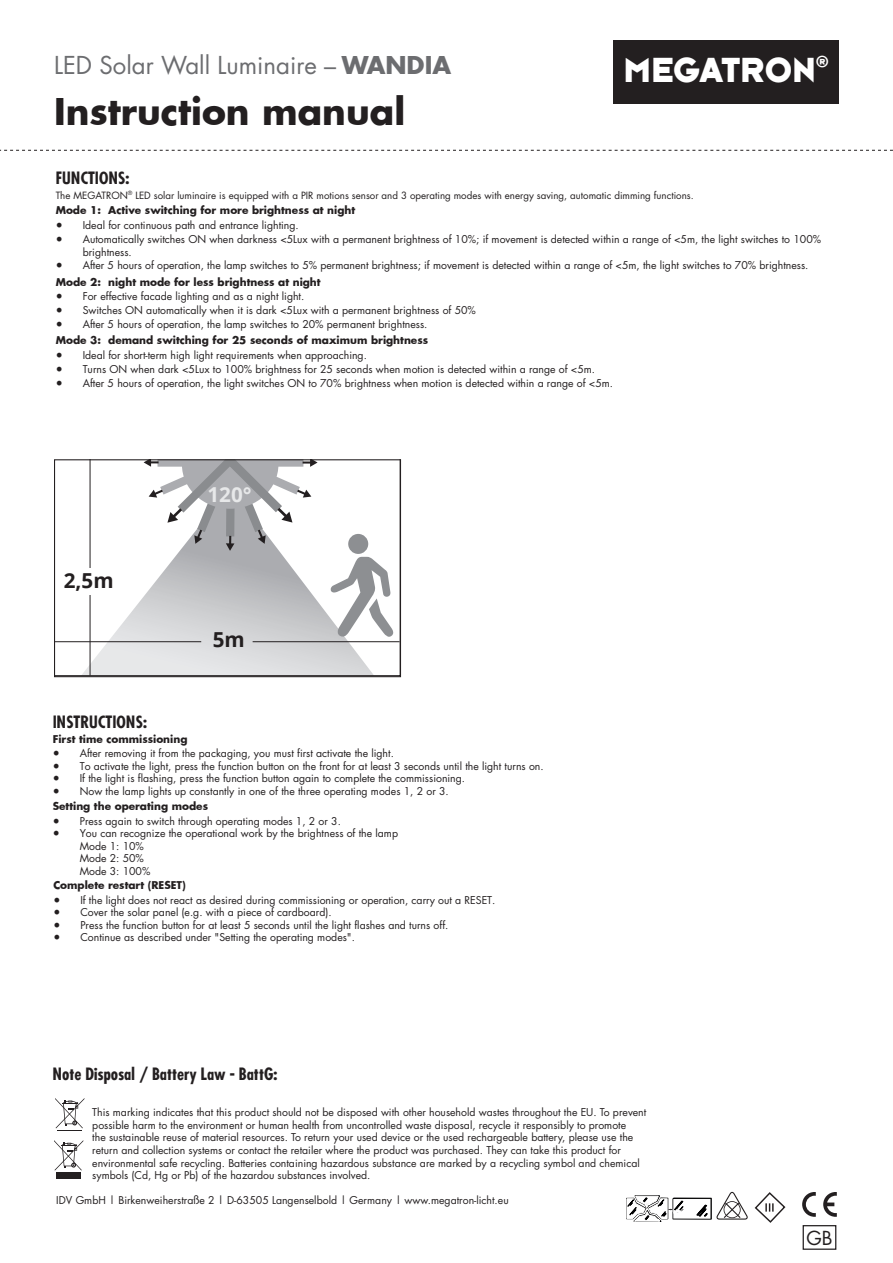
<style>
.page{position:relative;width:893px;height:1263px;background:#fff}
.page>*{position:absolute;margin:0;border:0;box-sizing:border-box;transform-origin:0 0}
.t1{font:700 36px "Futura";color:#231f20}
.t2{font:36px "Typeface Six";color:#fff}
.t3{font:24px "Futura";color:#6c6d70}
.t4{font:700 20.7px "Open Sans";color:#231f20}
.t5{font:700 20.7px "Open Sans";color:#e7e8e9}
.t6{font:18.75px "Futura";color:#231f20}
.t7{font:700 condensed 16.5px "Futura";color:#231f20}
.t8{font:10.5px/12.6px "Futura";color:#231f20}
.t9{font:700 10.5px "Futura";color:#231f20}
.t10{font:9.75px "Futura";color:#231f20}
.s1{font-weight:700}
.s2{font-family:"Minion Pro";font-size:18px}
</style>
<div class="page">
<svg style="left:0;top:150px;width:893px;height:1px"></svg>
<div style="left:614px;top:40px;width:225px;height:64px;background:#231f20"></div>
<svg style="left:802px;top:1192px;width:14px;height:25px"></svg>
<svg style="left:823px;top:1192px;width:14px;height:25px"></svg>
<div style="left:803px;top:1225px;width:33px;height:25px;border:1px solid #231f20"></div>
<svg style="left:755px;top:1192px;width:30px;height:30px"></svg>
<svg style="left:55px;top:1098px;width:29px;height:30px"></svg>
<svg style="left:54px;top:1140px;width:29px;height:30px"></svg>
<div style="left:57px;top:1173px;width:24px;height:6px;background:#231f20"></div>
<svg style="left:626px;top:1192px;width:122px;height:29px"></svg>
<svg style="left:56px;top:461px;width:343px;height:214px"></svg>
<svg style="left:144px;top:461px;width:174px;height:90px"></svg>
<hr style="left:90px;top:460px;width:1px;height:216px;background:#231f20">
<div style="left:86px;top:568px;width:25px;height:26px;background:#fff"></div>
<div style="left:348px;top:534px;width:20px;height:20px;background:#8d8f92;border-radius:50%"></div>
<svg style="left:330px;top:557px;width:63px;height:81px"></svg>
<hr style="left:55px;top:641px;width:146px;height:1px;background:#231f20">
<hr style="left:253px;top:641px;width:147px;height:1px;background:#231f20">
<div style="left:54px;top:459px;width:347px;height:218px;border:1px solid #231f20"></div>
<h2 class="t3" style="left:54px;top:48px;width:399px">LED Solar Wall Luminaire – <span class="s1">WANDIA</span></h2>
<h1 class="t1" style="left:54px;top:87px;width:353px">Instruction manual</h1>
<h1 class="t2" style="left:623px;top:48px;width:207px">MEGATRON<sup>®</sup></h1>
<h3 class="t7" style="left:56px;top:167px;width:75px">FUNCTIONS:</h3>
<p class="t9" style="left:56px;top:203px;width:301px">Mode 1: Active switching for more brightness at night</p>
<p class="t8" style="left:56px;top:219px;width:245px"><span class="s2">•</span> Ideal for continuous path and entrance lighting.</p>
<p class="t8" style="left:83px;top:233px;width:740px;text-indent:-27px"><span class="s2">•</span> Automatically switches ON when darkness &lt;5Lux with a permanent brightness of 10%; if movement is detected within a range of &lt;5m, the light switches to 100% brightness.</p>
<p class="t8" style="left:56px;top:257px;width:754px;line-height:16.2px"><span class="s2">•</span> After 5 hours of operation, the lamp switches to 5% permanent brightness; if movement is detected within a range of &lt;5m, the light switches to 70% brightness.<br><span class="s1">Mode 2: night mode for less brightness at night</span></p>
<p class="t8" style="left:56px;top:290px;width:250px"><span class="s2">•</span> For effective facade lighting and as a night light.</p>
<p class="t8" style="left:56px;top:304px;width:422px"><span class="s2">•</span> Switches ON automatically when it is dark &lt;5Lux with a permanent brightness of 50%</p>
<p class="t8" style="left:56px;top:316px;width:374px;line-height:16px"><span class="s2">•</span> After 5 hours of operation, the lamp switches to 20% permanent brightness.<br><span class="s1">Mode 3: demand switching for 25 seconds of maximum brightness</span></p>
<p class="t8" style="left:56px;top:349px;width:313px"><span class="s2">•</span> Ideal for short-term high light requirements when approaching.</p>
<p class="t8" style="left:56px;top:362px;width:541px"><span class="s2">•</span> Turns ON when dark &lt;5Lux to 100% brightness for 25 seconds when motion is detected within a range of &lt;5m.</p>
<p class="t8" style="left:56px;top:376px;width:559px"><span class="s2">•</span> After 5 hours of operation, the light switches ON to 70% brightness when motion is detected within a range of &lt;5m.</p>
<p class="t10" style="left:56px;top:188px;width:639px">The MEGATRON<sup>®</sup> LED solar luminaire is equipped with a PIR motions sensor and 3 operating modes with energy saving, automatic dimming functions.</p>
<h3 class="t4" style="left:64px;top:566px;width:51px">2,5m</h3>
<h3 class="t5" style="left:208px;top:480px;width:46px">120°</h3>
<h3 class="t4" style="left:213px;top:625px;width:34px">5m</h3>
<h3 class="t7" style="left:53px;top:711px;width:96px">INSTRUCTIONS:</h3>
<p class="t9" style="left:53px;top:731px;width:136px">First time commissioning</p>
<p class="t8" style="left:53px;top:747px;width:343px"><span class="s2">•</span> After removing it from the packaging, you must first activate the light.</p>
<p class="t8" style="left:53px;top:759px;width:492px"><span class="s2">•</span> To activate the light, press the function button on the front for at least 3 seconds until the light turns on.</p>
<p class="t8" style="left:53px;top:772px;width:414px"><span class="s2">•</span> If the light is flashing, press the function button again to complete the commissioning.</p>
<p class="t8" style="left:53px;top:784px;width:398px;line-height:14.7px"><span class="s2">•</span> Now the lamp lights up constantly in one of the three operating modes 1, 2 or 3.<br><span class="s1">Setting the operating modes</span></p>
<p class="t8" style="left:53px;top:814px;width:290px"><span class="s2">•</span> Press again to switch through operating modes 1, 2 or 3.</p>
<p class="t8" style="left:80px;top:827px;width:320px;text-indent:-27px"><span class="s2">•</span> You can recognize the operational work by the brightness of the lamp<br>Mode 1: 10%<br>Mode 2: 50%<br>Mode 3: 100%</p>
<p class="t9" style="left:53px;top:877px;width:134px">Complete restart (RESET)</p>
<p class="t8" style="left:53px;top:893px;width:444px"><span class="s2">•</span> If the light does not react as desired during commissioning or operation, carry out a RESET.</p>
<p class="t8" style="left:53px;top:906px;width:280px"><span class="s2">•</span> Cover the solar panel (e.g. with a piece of cardboard).</p>
<p class="t8" style="left:53px;top:918px;width:397px"><span class="s2">•</span> Press the function button for at least 5 seconds until the light flashes and turns off.</p>
<p class="t8" style="left:53px;top:931px;width:303px"><span class="s2">•</span> Continue as described under "Setting the operating modes".</p>
<h3 class="t7" style="left:53px;top:1063px;width:226px">Note Disposal / Battery Law - BattG:</h3>
<p class="t8" style="left:92px;top:1106px;width:556px">This marking indicates that this product should not be disposed with other household wastes throughout the EU. To prevent possible harm to the environment or human health from uncontrolled waste disposal, recycle it responsibly to promote<br>the sustainable reuse of material resources. To return your used device or the used rechargeable battery, please use the return and collection systems or contact the retailer where the product was purchased. They can take this product for environmental safe recycling. Batteries containing hazardous substance are marked by a recycling symbol and chemical symbols (Cd, Hg or Pb) of the hazardou substances involved.</p>
<p class="t8" style="left:56px;top:1194px;width:454px">IDV GmbH | Birkenweiherstraße 2 | D-63505 Langenselbold | Germany | www.megatron-licht.eu</p>
<h3 class="t6" style="left:806px;top:1225px;width:28px">GB</h3>
</div>
